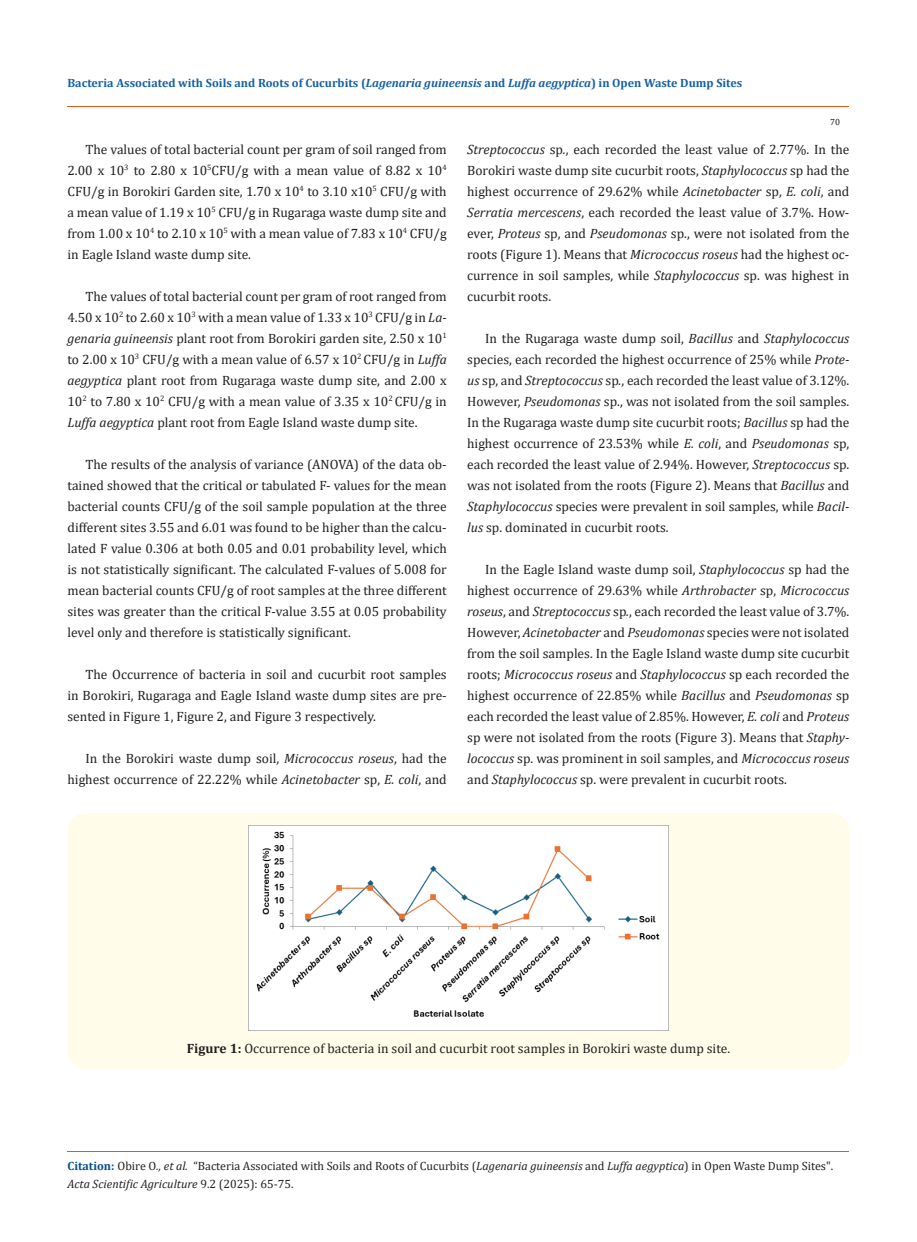
<style>
.page{position:relative;width:917px;height:1242px;background:#fff}
.page>*{position:absolute;margin:0;border:0;box-sizing:border-box;transform-origin:0 0}
.List_Paragraph{font:13.5px/21px "Cambria";color:#231f20;text-align:justify}
.t1{font:12px/18px "Cambria";color:#231f20}
.t2{font:700 12px "Cambria";color:#1560a6}
.t3{font:9px "Cambria";color:#231f20}
.s1{font-style:italic}
.s2{font-weight:700}
.s3{font-weight:700;color:#035089}
</style>
<div class="page">
<hr style="left:67px;top:107px;width:782px;height:1px;background:#e05d1a">
<div style="left:67px;top:813px;width:782px;height:257px;background:#fffde9;border-radius:18px"></div>
<img style="left:249px;top:825px;width:419px;height:205px">
<hr style="left:67px;top:1152px;width:782px;height:1px;background:#e05d1a">
<p class="t2" style="left:67px;top:75px;width:676px">Bacteria Associated with Soils and Roots of Cucurbits (<span class="s1">Lagenaria guineensis</span> and <span class="s1">Luffa aegyptica</span>) in Open Waste Dump Sites</p>
<p class="t3" style="left:830px;top:117px;width:11px">70</p>
<p class="List_Paragraph" style="left:67px;top:139px;width:381px;text-indent:18px">The values of total bacterial count per gram of soil ranged from 2.00 x 10<sup>3</sup> to 2.80 x 10<sup>5</sup>CFU/g with a mean value of 8.82 x 10<sup>4<br></sup>CFU/g in Borokiri Garden site, 1.70 x 10<sup>4</sup> to 3.10 x10<sup>5</sup> CFU/g with a mean value of 1.19 x 10<sup>5</sup> CFU/g in Rugaraga waste dump site and from 1.00 x 10<sup>4</sup> to 2.10 x 10<sup>5</sup> with a mean value of 7.83 x 10<sup>4</sup> CFU/g in Eagle Island waste dump site.</p>
<p class="List_Paragraph" style="left:67px;top:286px;width:381px;text-indent:18px">The values of total bacterial count per gram of root ranged from 4.50 x 10<sup>2</sup> to 2.60 x 10<sup>3</sup> with a mean value of 1.33 x 10<sup>3</sup> CFU/g in <span class="s1">La&shy;genaria guineensis</span> plant root from Borokiri garden site, 2.50 x 10<sup>1 </sup>to 2.00 x 10<sup>3</sup> CFU/g with a mean value of 6.57 x 10<sup>2</sup> CFU/g in <span class="s1">Luffa aegyptica</span> plant root from Rugaraga waste dump site, and 2.00 x 10<sup>2</sup> to 7.80 x 10<sup>2</sup> CFU/g with a mean value of 3.35 x 10<sup>2</sup> CFU/g in <span class="s1">Luffa aegyptica</span> plant root from Eagle Island waste dump site.</p>
<p class="List_Paragraph" style="left:67px;top:454px;width:381px;text-indent:18px">The results of the analysis of variance (ANOVA) of the data ob&shy;tained showed that the critical or tabulated F- values for the mean bacterial counts CFU/g of the soil sample population at the three different sites 3.55 and 6.01 was found to be higher than the calcu&shy;lated F value 0.306 at both 0.05 and 0.01 probability level, which is not statistically significant. The calculated F-values of 5.008 for mean bacterial counts CFU/g of root samples at the three different sites was greater than the critical F-value 3.55 at 0.05 probability level only and therefore is statistically significant.</p>
<p class="List_Paragraph" style="left:67px;top:664px;width:381px;text-indent:18px">The Occurrence of bacteria in soil and cucurbit root samples in Borokiri, Rugaraga and Eagle Island waste dump sites are pre&shy;sented in Figure 1, Figure 2, and Figure 3 respectively.</p>
<p class="List_Paragraph" style="left:67px;top:748px;width:381px;text-align:right">In the Borokiri waste dump soil, <span class="s1">Micrococcus roseus</span>, had the highest occurrence of 22.22% while <span class="s1">Acinetobacter</span> sp, <span class="s1">E. coli</span>, and</p>
<p class="List_Paragraph" style="left:467px;top:139px;width:384px"><span class="s1">Streptococcus</span> sp<span class="s1">.</span>, each recorded the least value of 2.77%. In the Borokiri waste dump site cucurbit roots, <span class="s1">Staphylococcus</span> sp had the highest occurrence of 29.62% while <span class="s1">Acinetobacter</span> sp, <span class="s1">E. coli</span>, and <span class="s1">Serratia mercescens</span>, each recorded the least value of 3.7%. How&shy;ever, <span class="s1">Proteus</span> sp, and <span class="s1">Pseudomonas</span> sp., were not isolated from the roots (Figure 1). Means that <span class="s1">Micrococcus roseus</span> had the highest oc&shy;currence in soil samples, while <span class="s1">Staphylococcus</span> sp. was highest in cucurbit roots.</p>
<p class="List_Paragraph" style="left:467px;top:328px;width:384px;text-indent:18px">In the Rugaraga waste dump soil, <span class="s1">Bacillus</span> and <span class="s1">Staphylococcus </span>species, each recorded the highest occurrence of 25% while <span class="s1">Prote&shy;us</span> sp, and <span class="s1">Streptococcus</span> sp<span class="s1">.</span>, each recorded the least value of 3.12%.<br>However, <span class="s1">Pseudomonas</span> sp., was not isolated from the soil samples.<br>In the Rugaraga waste dump site cucurbit roots; <span class="s1">Bacillus</span> sp had the highest occurrence of 23.53% while <span class="s1">E. coli</span>, and <span class="s1">Pseudomonas</span> sp, each recorded the least value of 2.94%. However, <span class="s1">Streptococcus</span> sp. was not isolated from the roots (Figure 2). Means that <span class="s1">Bacillus</span> and <span class="s1">Staphylococcus</span> species were prevalent in soil samples, while <span class="s1">Bacil&shy;lus</span> sp. dominated in cucurbit roots.</p>
<p class="List_Paragraph" style="left:467px;top:559px;width:384px;text-indent:18px">In the Eagle Island waste dump soil, <span class="s1">Staphylococcus</span> sp had the highest occurrence of 29.63% while <span class="s1">Arthrobacter</span> sp, <span class="s1">Micrococcus roseus</span>, and <span class="s1">Streptococcus</span> sp<span class="s1">.</span>, each recorded the least value of 3.7%.<br>However, <span class="s1">Acinetobacter</span> and <span class="s1">Pseudomonas</span> species were not isolated from the soil samples. In the Eagle Island waste dump site cucurbit roots; <span class="s1">Micrococcus roseus</span> and <span class="s1">Staphylococcus</span> sp each recorded the highest occurrence of 22.85% while <span class="s1">Bacillus</span> and <span class="s1">Pseudomonas</span> sp each recorded the least value of 2.85%. However, <span class="s1">E. coli</span> and <span class="s1">Proteus </span>sp were not isolated from the roots (Figure 3). Means that <span class="s1">Staphy&shy;lococcus</span> sp. was prominent in soil samples, and <span class="s1">Micrococcus roseus </span>and <span class="s1">Staphylococcus</span> sp. were prevalent in cucurbit roots.</p>
<p class="List_Paragraph" style="left:187px;top:1038px;width:545px"><span class="s2">Figure 1:</span> Occurrence of bacteria in soil and cucurbit root samples in Borokiri waste dump site.</p>
<p class="t1" style="left:67px;top:1156px;width:767px"><span class="s3">Citation:</span> Obire O<span class="s1">., et al.</span> “Bacteria Associated with Soils and Roots of Cucurbits (<span class="s1">Lagenaria guineensis</span> and <span class="s1">Luffa aegyptica</span>) in Open Waste Dump Sites".<br><span class="s1">Acta Scientific Agriculture</span> 9.2 (2025): 65-75.</p>
</div>
